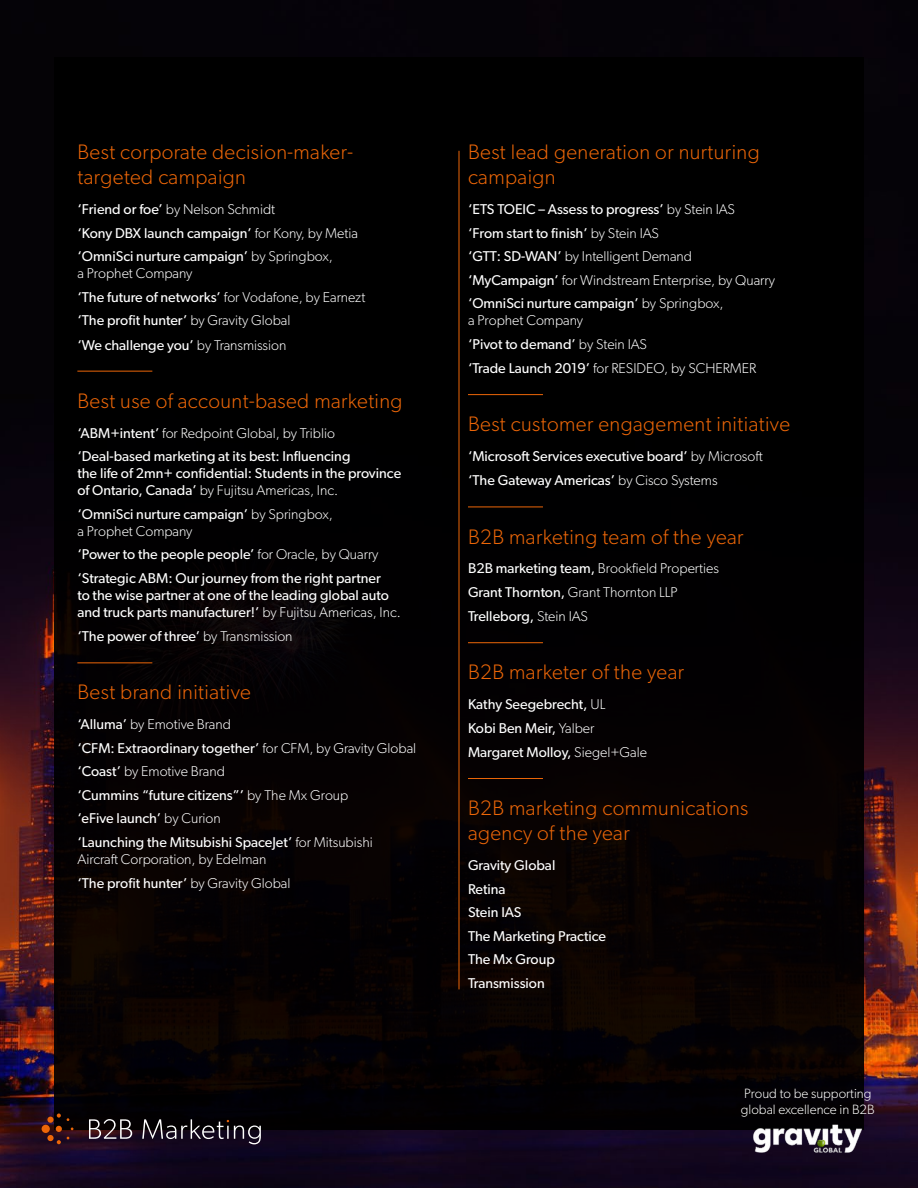
<style>
.page{position:relative;width:918px;height:1188px;background:#fff}
.page>*{position:absolute;margin:0;border:0;box-sizing:border-box;transform-origin:0 0}
.t1{font:300 21px/25.2px "Gibson";letter-spacing:.02em;color:#ec6608}
.t2{font:14.25px/23.5px "Gibson";color:#fff}
.t3{font:300 14.25px/24px "Gibson";color:#fff}
.t4{font:300 13.5px/16.2px "Gibson";color:#fff}
.s1{font-weight:300}
.s2{font-weight:400}
</style>
<div class="page">
<img style="left:0;top:0;width:918px;height:1188px">
<div style="left:54px;top:58px;width:810px;height:1072px;background:#000"></div>
<svg style="left:89px;top:1119px;width:172px;height:25px"></svg>
<svg style="left:56px;top:1114px;width:17px;height:30px"></svg>
<div style="left:42px;top:1125px;width:8px;height:8px;background:#ec6608;border-radius:50%"></div>
<div style="left:47px;top:1117px;width:7px;height:6px;background:#ec6608;border-radius:50%"></div>
<div style="left:47px;top:1135px;width:7px;height:6px;background:#ec6608;border-radius:50%"></div>
<hr style="left:77px;top:371px;width:75px;height:1px;background:#ec6608">
<hr style="left:77px;top:663px;width:75px;height:1px;background:#ec6608">
<hr style="left:468px;top:394px;width:75px;height:1px;background:#ec6608">
<hr style="left:468px;top:507px;width:75px;height:1px;background:#ec6608">
<hr style="left:468px;top:642px;width:75px;height:1px;background:#ec6608">
<hr style="left:468px;top:778px;width:75px;height:1px;background:#ec6608">
<hr style="left:459px;top:151px;width:1px;height:838px;background:#ec6608">
<img style="left:730px;top:1100px;width:156px;height:77px">
<h1 class="t1" style="left:77px;top:139px;width:277px">Best corporate decision-maker&shy;targeted campaign</h1>
<p class="t2" style="left:77px;top:197px;width:282px">‘Friend or foe’ <span class="s1">by Nelson Schmidt<br></span>‘Kony DBX launch campaign’ <span class="s1">for Kony, by Metia </span>‘OmniSci nurture campaign’ <span class="s1">by Springbox,</span></p>
<p class="t3" style="left:77px;top:261px;width:290px">a Prophet Company<br><span class="s2">‘The future of networks’</span> for Vodafone, by Earnezt <span class="s2">‘The profit hunter’</span> by Gravity Global<br><span class="s2">‘We challenge you’</span> by Transmission</p>
<h1 class="t1" style="left:77px;top:388px;width:327px">Best use of account-based marketing</h1>
<p class="t2" style="left:77px;top:421px;width:275px">‘ABM+intent’ <span class="s1">for Redpoint Global, by Triblio </span>‘Deal-based marketing at its best: Influencing</p>
<p class="t2" style="left:77px;top:465px;width:325px;line-height:17.1px">the life of 2mn+ confidential: Students in the province of Ontario, Canada’ <span class="s1">by Fujitsu Americas, Inc.</span></p>
<p class="t3" style="left:77px;top:505px;width:257px;line-height:17.1px"><span class="s2">‘OmniSci nurture campaign’</span> by Springbox, a Prophet Company</p>
<p class="t2" style="left:77px;top:542px;width:305px">‘Power to the people people’ <span class="s1">for Oracle, by Quarry </span>‘Strategic ABM: Our journey from the right partner</p>
<p class="t2" style="left:77px;top:586px;width:325px;line-height:17.1px">to the wise partner at one of the leading global auto and truck parts manufacturer!’ <span class="s1">by Fujitsu Americas, Inc.</span></p>
<p class="t2" style="left:77px;top:625px;width:217px">‘The power of three’ <span class="s1">by Transmission</span></p>
<h1 class="t1" style="left:77px;top:679px;width:175px">Best brand initiative</h1>
<p class="t2" style="left:77px;top:712px;width:340px">‘Alluma’ <span class="s1">by Emotive Brand<br></span>‘CFM: Extraordinary together’ <span class="s1">for CFM, by Gravity Global </span>‘Coast’ <span class="s1">by Emotive Brand<br></span>‘Cummins “future citizens”’ <span class="s1">by The Mx Group<br></span>‘eFive launch’ <span class="s1">by Curion<br></span>‘Launching the Mitsubishi SpaceJet’ <span class="s1">for Mitsubishi</span></p>
<p class="t3" style="left:77px;top:847px;width:215px;line-height:24.5px">Aircraft Corporation, by Edelman <span class="s2">‘The profit hunter’</span> by Gravity Global</p>
<h1 class="t1" style="left:468px;top:139px;width:293px">Best lead generation or nurturing campaign</h1>
<p class="t2" style="left:468px;top:197px;width:309px">‘ETS TOEIC – Assess to progress’ <span class="s1">by Stein IAS<br></span>‘From start to finish’ <span class="s1">by Stein IAS<br></span>‘GTT: SD-WAN’ <span class="s1">by Intelligent Demand </span>‘MyCampaign’ <span class="s1">for Windstream Enterprise, by Quarry </span>‘OmniSci nurture campaign’ <span class="s1">by Springbox,</span></p>
<p class="t3" style="left:468px;top:308px;width:290px">a Prophet Company<br><span class="s2">‘Pivot to demand’</span> by Stein IAS<br><span class="s2">‘Trade Launch 2019’</span> for RESIDEO, by SCHERMER</p>
<h1 class="t1" style="left:468px;top:411px;width:324px">Best customer engagement initiative</h1>
<p class="t2" style="left:468px;top:444px;width:296px;line-height:24.5px">‘Microsoft Services executive board’ <span class="s1">by Microsoft </span>‘The Gateway Americas’ <span class="s1">by Cisco Systems</span></p>
<h1 class="t1" style="left:468px;top:523px;width:277px">B2B marketing team of the year</h1>
<p class="t3" style="left:468px;top:556px;width:253px"><span class="s2">B2B marketing team,</span> Brookfield Properties<br><span class="s2">Grant Thornton,</span> Grant Thornton LLP<br><span class="s2">Trelleborg,</span> Stein IAS</p>
<h1 class="t1" style="left:468px;top:659px;width:218px">B2B marketer of the year</h1>
<p class="t2" style="left:468px;top:692px;width:181px;line-height:24px">Kathy Seegebrecht, <span class="s1">UL<br></span>Kobi Ben Meir, <span class="s1">Yalber<br></span>Margaret Molloy, <span class="s1">Siegel+Gale</span></p>
<h1 class="t1" style="left:468px;top:795px;width:282px">B2B marketing communications agency of the year</h1>
<p class="t2" style="left:468px;top:853px;width:140px">Gravity Global<br>Retina<br>Stein IAS<br>The Marketing Practice<br>The Mx Group<br>Transmission</p>
<p class="t4" style="left:741px;top:1085px;width:135px">Proud to be supporting global excellence in B2B</p>
</div>
